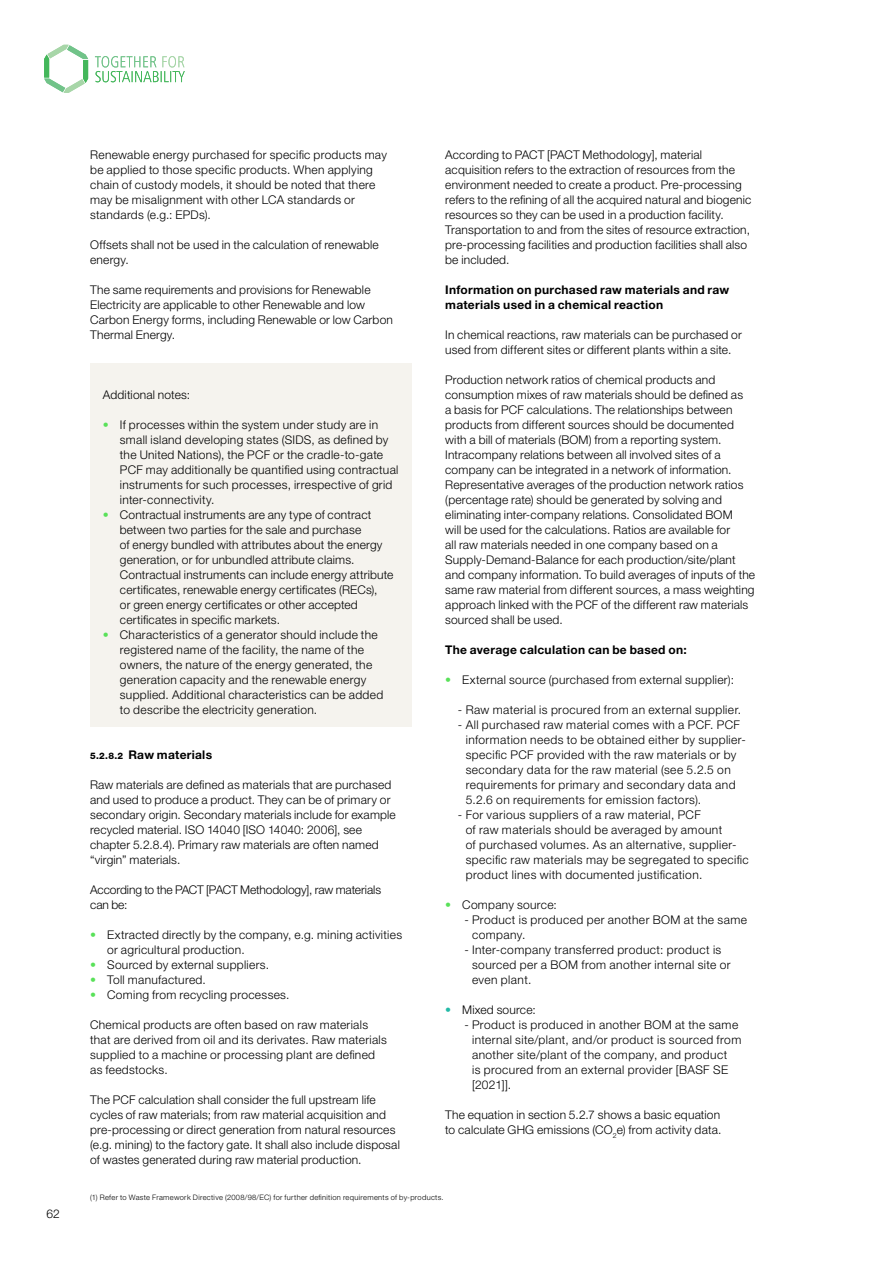
<style>
.page{position:relative;width:893px;height:1263px;background:#fff}
.page>*{position:absolute;margin:0;border:0;box-sizing:border-box;transform-origin:0 0}
.t1{font:300 12px/15px "Helvetica Neue LT Std";letter-spacing:.015em;color:#000}
.t2{font:300 12px/15px "Helvetica Neue LT Std";letter-spacing:.035em;color:#000}
.t3{font:700 12px/15px "Helvetica Neue LT Std";letter-spacing:.02em;color:#000}
.t4{font:300 12px/15px "Helvetica Neue LT Std";letter-spacing:-.005em;color:#000}
.t5{font:300 7.5px "Helvetica Neue LT Std";letter-spacing:.045em;color:#000}
.s1{color:#59e159}
.s2{font-weight:800;font-size:9px}
.s3{color:#23baa7}
</style>
<div class="page">
<svg style="left:44px;top:45px;width:44px;height:48px"></svg>
<svg style="left:95px;top:56px;width:90px;height:26px"></svg>
<div style="left:90px;top:363px;width:321px;height:364px;background:#f5f3ee"></div>
<p class="t1" style="left:46px;top:1206px;width:15px">62</p>
<p class="t1" style="left:90px;top:147px;width:298px">Renewable energy purchased for specific products may be applied to those specific products. When applying chain of custody models, it should be noted that there may be misalignment with other LCA standards or standards (e.g.: EPDs).</p>
<p class="t1" style="left:90px;top:237px;width:290px">Offsets shall not be used in the calculation of renewable energy.</p>
<p class="t1" style="left:90px;top:282px;width:304px">The same requirements and provisions for Renewable Electricity are applicable to other Renewable and low Carbon Energy forms, including Renewable or low Carbon Thermal Energy.</p>
<p class="t1" style="left:103px;top:387px;width:89px">Additional notes:</p>
<p class="t1" style="left:120px;top:417px;width:280px;text-indent:-17px"><span class="s1">•</span> If processes within the system under study are in small island developing states (SIDS, as defined by the United Nations), the PCF or the cradle-to-gate PCF may additionally be quantified using contractual instruments for such processes, irrespective of grid inter-connectivity.</p>
<p class="t1" style="left:120px;top:507px;width:275px;text-indent:-17px"><span class="s1">•</span> Contractual instruments are any type of contract between two parties for the sale and purchase<br>of energy bundled with attributes about the energy generation, or for unbundled attribute claims.<br>Contractual instruments can include energy attribute certificates, renewable energy certificates (RECs),<br>or green energy certificates or other accepted certificates in specific markets.</p>
<p class="t1" style="left:120px;top:627px;width:265px;text-indent:-17px"><span class="s1">•</span> Characteristics of a generator should include the registered name of the facility, the name of the owners, the nature of the energy generated, the generation capacity and the renewable energy supplied. Additional characteristics can be added to describe the electricity generation.</p>
<p class="t3" style="left:90px;top:747px;width:123px"><span class="s2">5.2.8.2</span> Raw materials</p>
<p class="t1" style="left:90px;top:777px;width:307px">Raw materials are defined as materials that are purchased and used to produce a product. They can be of primary or secondary origin. Secondary materials include for example recycled material. ISO 14040 [ISO 14040: 2006], see chapter 5.2.8.4). Primary raw materials are often named “virgin” materials.</p>
<p class="t4" style="left:90px;top:882px;width:293px">According to the PACT [PACT Methodology], raw materials can be:</p>
<p class="t1" style="left:107px;top:927px;width:296px;text-indent:-17px"><span class="s1">•</span> Extracted directly by the company, e.g. mining activities or agricultural production.</p>
<p class="t1" style="left:90px;top:957px;width:180px"><span class="s1">•</span> Sourced by external suppliers.</p>
<p class="t1" style="left:90px;top:972px;width:117px"><span class="s1">•</span> Toll manufactured.</p>
<p class="t1" style="left:90px;top:987px;width:201px"><span class="s1">•</span> Coming from recycling processes.</p>
<p class="t1" style="left:90px;top:1017px;width:298px">Chemical products are often based on raw materials that are derived from oil and its derivates. Raw materials supplied to a machine or processing plant are defined as feedstocks.</p>
<p class="t1" style="left:90px;top:1092px;width:311px">The PCF calculation shall consider the full upstream life cycles of raw materials; from raw material acquisition and pre-processing or direct generation from natural resources (e.g. mining) to the factory gate. It shall also include disposal of wastes generated during raw material production.</p>
<p class="t1" style="left:445px;top:147px;width:308px">According to PACT [PACT Methodology], material acquisition refers to the extraction of resources from the environment needed to create a product. Pre-processing refers to the refining of all the acquired natural and biogenic resources so they can be used in a production facility.<br>Transportation to and from the sites of resource extraction, pre-processing facilities and production facilities shall also be included.</p>
<p class="t3" style="left:445px;top:282px;width:286px">Information on purchased raw materials and raw materials used in a chemical reaction</p>
<p class="t1" style="left:445px;top:327px;width:298px">In chemical reactions, raw materials can be purchased or used from different sites or different plants within a site.</p>
<p class="t1" style="left:445px;top:372px;width:311px">Production network ratios of chemical products and consumption mixes of raw materials should be defined as<br>a basis for PCF calculations. The relationships between products from different sources should be documented with a bill of materials (BOM) from a reporting system.<br>Intracompany relations between all involved sites of a company can be integrated in a network of information.<br>Representative averages of the production network ratios (percentage rate) should be generated by solving and eliminating inter-company relations. Consolidated BOM<br>will be used for the calculations. Ratios are available for<br>all raw materials needed in one company based on a Supply-Demand-Balance for each production/site/plant and company information. To build averages of inputs of the same raw material from different sources, a mass weighting approach linked with the PCF of the different raw materials sourced shall be used.</p>
<p class="t3" style="left:445px;top:642px;width:243px">The average calculation can be based on:</p>
<p class="t1" style="left:445px;top:672px;width:290px"><span class="s1">•</span> External source (purchased from external supplier):</p>
<p class="t2" style="left:458px;top:702px;width:285px">- Raw material is procured from an external supplier.</p>
<p class="t2" style="left:466px;top:717px;width:282px;text-indent:-8px">- All purchased raw material comes with a PCF. PCF information needs to be obtained either by supplier&shy;specific PCF provided with the raw materials or by secondary data for the raw material (see 5.2.5 on requirements for primary and secondary data and 5.2.6 on requirements for emission factors).</p>
<p class="t2" style="left:466px;top:807px;width:285px;text-indent:-8px">- For various suppliers of a raw material, PCF<br>of raw materials should be averaged by amount<br>of purchased volumes. As an alternative, supplier&shy;specific raw materials may be segregated to specific product lines with documented justification.</p>
<p class="t1" style="left:445px;top:897px;width:113px"><span class="s1">•</span> Company source:</p>
<p class="t2" style="left:472px;top:912px;width:276px;text-indent:-8px">- Product is produced per another BOM at the same company.</p>
<p class="t2" style="left:472px;top:942px;width:260px;text-indent:-8px">- Inter-company transferred product: product is sourced per a BOM from another internal site or even plant.</p>
<p class="t1" style="left:445px;top:1002px;width:92px"><span class="s3">•</span> Mixed source:</p>
<p class="t2" style="left:472px;top:1017px;width:271px;text-indent:-8px">- Product is produced in another BOM at the same internal site/plant, and/or product is sourced from another site/plant of the company, and product<br>is procured from an external provider [BASF SE [2021]].</p>
<p class="t1" style="left:445px;top:1107px;width:278px">The equation in section 5.2.7 shows a basic equation to calculate GHG emissions (CO<sub>2</sub>e) from activity data.</p>
<p class="t5" style="left:90px;top:1193px;width:355px">(1) Refer to Waste Framework Directive (2008/98/EC) for further definition requirements of by-products.</p>
</div>
